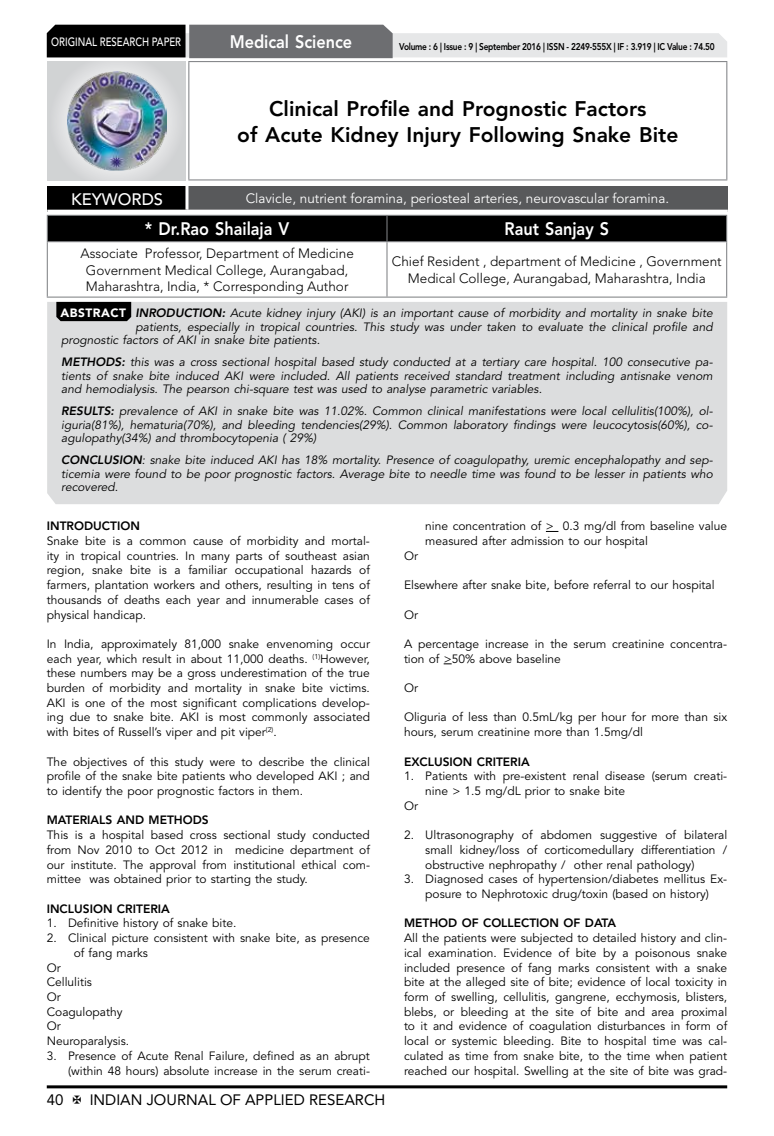
<style>
.page{position:relative;width:774px;height:1136px;background:#fff}
.page>*{position:absolute;margin:0;border:0;box-sizing:border-box;transform-origin:0 0}
.t1{font:800 21px/26.2px "Avenir LT Std";color:#000;text-align:center}
.t2{font:800 18px "Avenir LT Std";color:#fff;scale:.9 1}
.t3{font:500 16.5px "Avenir LT Std";color:#fff}
.t4{font:15px "Avenir LT Std";color:#000}
.t5{font:300 13.5px/16.2px "Avenir LT Std";color:#000;text-align:center}
.t6{font:13.5px "Avenir LT Std";color:#fff}
.t7{font:12px/14.7px "Avenir LT Std";color:#000;text-align:justify}
.t8{font:italic 12px/13.5px "Avenir LT Std";color:#000;text-align:justify}
.t9{font:800 12px "Avenir LT Std";color:#000}
.t10{font:500 12px "Avenir LT Std";color:#fff;scale:.8 1}
.t11{font:800 9.75px "Avenir LT Std";letter-spacing:-.03em;color:#000;scale:.85 1}
.s1{font-weight:900;font-style:normal;color:#fff}
.s2{font-weight:800}
</style>
<div class="page">
<hr style="left:47px;top:1085px;width:680px;height:3px;background:#000">
<div style="left:48px;top:62px;width:137px;height:118px;background:linear-gradient(to right,#d9dadb,#d9dadb)"></div>
<img style="left:68px;top:71px;width:99px;height:100px">
<svg style="left:47px;top:25px;width:680px;height:33px;background:#979899"></svg>
<hr style="left:188px;top:61px;width:539px;height:1px;background:#808285">
<hr style="left:188px;top:62px;width:1px;height:117px;background:#808285">
<hr style="left:726px;top:62px;width:1px;height:117px;background:#808285">
<hr style="left:188px;top:179px;width:539px;height:1px;background:#808285">
<div style="left:47px;top:215px;width:680px;height:26px;background:#000"></div>
<hr style="left:47px;top:241px;width:340px;height:1px;background:#808285">
<hr style="left:47px;top:242px;width:1px;height:54px;background:#808285">
<hr style="left:387px;top:241px;width:340px;height:1px;background:#808285">
<hr style="left:386px;top:242px;width:1px;height:54px;background:#808285">
<hr style="left:726px;top:242px;width:1px;height:54px;background:#808285">
<hr style="left:47px;top:296px;width:340px;height:1px;background:#808285">
<hr style="left:387px;top:296px;width:340px;height:1px;background:#808285">
<div style="left:47px;top:302px;width:680px;height:202px;background:#dcddde"></div>
<svg style="left:56px;top:302px;width:75px;height:19px"></svg>
<div style="left:47px;top:186px;width:140px;height:25px;background:#000"></div>
<div style="left:187px;top:186px;width:541px;height:25px;background:#58595b"></div>
<hr style="left:185px;top:186px;width:3px;height:24px;background:#fff">
<hr style="left:47px;top:210px;width:140px;height:3px;background:#fff">
<hr style="left:187px;top:210px;width:541px;height:3px;background:#fff">
<svg style="left:546px;top:531px;width:12px;height:1px"></svg>
<p class="t10" style="left:51px;top:34px;width:163px">ORIGINAL RESEARCH PAPER</p>
<h2 class="t2" style="left:230px;top:31px;width:138px">Medical Science</h2>
<p class="t11" style="left:399px;top:41px;width:373px">Volume : 6 | Issue : 9 | September 2016 | ISSN - 2249-555X | IF : 3.919 | IC Value : 74.50</p>
<h1 class="t1" style="left:237px;top:95px;width:442px">Clinical Profile and Prognostic Factors<br>of Acute Kidney Injury Following Snake Bite</h1>
<h3 class="t3" style="left:71px;top:189px;width:94px">KEYWORDS</h3>
<p class="t6" style="left:246px;top:190px;width:425px">Clavicle, nutrient foramina, periosteal arteries, neurovascular foramina.</p>
<h2 class="t2" style="left:145px;top:218px;width:162px">* Dr.Rao Shailaja V</h2>
<h2 class="t2" style="left:505px;top:218px;width:118px">Raut Sanjay S</h2>
<p class="t5" style="left:80px;top:245px;width:275px">Associate Professor, Department of Medicine<br>Government Medical College, Aurangabad,<br>Maharashtra, India, * Corresponding Author</p>
<p class="t5" style="left:392px;top:254px;width:331px">Chief Resident , department of Medicine , Government<br>Medical College, Aurangabad, Maharashtra, India</p>
<p class="t8" style="left:61px;top:306px;width:653px"><span class="s1">ABSTRACT</span> <span class="s2">INRODUCTION:</span> Acute kidney injury (AKI) is an important cause of morbidity and mortality in snake bite</p>
<p class="t8" style="left:135px;top:320px;width:579px">patients, especially in tropical countries. This study was under taken to evaluate the clinical profile and</p>
<p class="t8" style="left:61px;top:333px;width:260px">prognostic factors of AKI in snake bite patients.</p>
<p class="t8" style="left:61px;top:355px;width:653px"><span class="s2">METHODS:</span> this was a cross sectional hospital based study conducted at a tertiary care hospital. 100 consecutive pa&shy;tients of snake bite induced AKI were included. All patients received standard treatment including antisnake venom and hemodialysis. The pearson chi-square test was used to analyse parametric variables.</p>
<p class="t8" style="left:61px;top:404px;width:653px"><span class="s2">RESULTS:</span> prevalence of AKI in snake bite was 11.02%. Common clinical manifestations were local cellulitis(100%), ol&shy;iguria(81%), hematuria(70%), and bleeding tendencies(29%). Common laboratory findings were leucocytosis(60%), co&shy;agulopathy(34%) and thrombocytopenia ( 29%)</p>
<p class="t8" style="left:61px;top:453px;width:653px"><span class="s2">CONCLUSION</span>: snake bite induced AKI has 18% mortality. Presence of coagulopathy, uremic encephalopathy and sep&shy;ticemia were found to be poor prognostic factors. Average bite to needle time was found to be lesser in patients who recovered.</p>
<p class="t9" style="left:47px;top:519px;width:95px">INTRODUCTION</p>
<p class="t7" style="left:47px;top:533px;width:325px">Snake bite is a common cause of morbidity and mortal&shy;ity in tropical countries. In many parts of southeast asian region, snake bite is a familiar occupational hazards of farmers, plantation workers and others, resulting in tens of thousands of deaths each year and innumerable cases of physical handicap.</p>
<p class="t7" style="left:47px;top:636px;width:325px">In India, approximately 81,000 snake envenoming occur each year, which result in about 11,000 deaths. <sup>(1)</sup>However, these numbers may be a gross underestimation of the true burden of morbidity and mortality in snake bite victims.<br>AKI is one of the most significant complications develop&shy;ing due to snake bite. AKI is most commonly associated with bites of Russell’s viper and pit viper<sup>(2)</sup>.</p>
<p class="t7" style="left:47px;top:754px;width:325px">The objectives of this study were to describe the clinical profile of the snake bite patients who developed AKI ; and to identify the poor prognostic factors in them.</p>
<p class="t9" style="left:47px;top:813px;width:163px">MATERIALS AND METHODS</p>
<p class="t7" style="left:47px;top:827px;width:325px">This is a hospital based cross sectional study conducted from Nov 2010 to Oct 2012 in medicine department of our institute. The approval from institutional ethical com&shy;mittee was obtained prior to starting the study.</p>
<p class="t9" style="left:47px;top:901px;width:125px">INCLUSION CRITERIA</p>
<p class="t7" style="left:47px;top:916px;width:191px">1. Definitive history of snake bite.</p>
<p class="t7" style="left:47px;top:930px;width:325px">2. Clinical picture consistent with snake bite, as presence</p>
<p class="t7" style="left:74px;top:945px;width:76px">of fang marks</p>
<p class="t7" style="left:47px;top:960px;width:15px">Or</p>
<p class="t7" style="left:47px;top:974px;width:47px">Cellulitis</p>
<p class="t7" style="left:47px;top:989px;width:15px">Or</p>
<p class="t7" style="left:47px;top:1004px;width:77px">Coagulopathy</p>
<p class="t7" style="left:47px;top:1019px;width:15px">Or</p>
<p class="t7" style="left:47px;top:1033px;width:84px">Neuroparalysis.</p>
<p class="t7" style="left:47px;top:1048px;width:325px;text-align:right">3. Presence of Acute Renal Failure, defined as an abrupt (within 48 hours) absolute increase in the serum creati-</p>
<p class="t4" style="left:47px;top:1090px;width:18px">40</p>
<p class="t4" style="left:90px;top:1090px;width:297px">INDIAN JOURNAL OF APPLIED RESEARCH</p>
<p class="t7" style="left:425px;top:519px;width:303px">nine concentration of &gt; 0.3 mg/dl from baseline value measured after admission to our hospital</p>
<p class="t7" style="left:404px;top:548px;width:15px">Or</p>
<p class="t7" style="left:404px;top:578px;width:312px">Elsewhere after snake bite, before referral to our hospital</p>
<p class="t7" style="left:404px;top:607px;width:15px">Or</p>
<p class="t7" style="left:404px;top:636px;width:325px">A percentage increase in the serum creatinine concentra&shy;tion of &gt;50% above baseline</p>
<p class="t7" style="left:404px;top:680px;width:15px">Or</p>
<p class="t7" style="left:404px;top:710px;width:325px">Oliguria of less than 0.5mL/kg per hour for more than six hours, serum creatinine more than 1.5mg/dl</p>
<p class="t9" style="left:404px;top:754px;width:127px">EXCLUSION CRITERIA</p>
<p class="t7" style="left:404px;top:769px;width:325px">1. Patients with pre-existent renal disease (serum creati-</p>
<p class="t7" style="left:425px;top:783px;width:201px">nine &gt; 1.5 mg/dL prior to snake bite</p>
<p class="t7" style="left:404px;top:798px;width:15px">Or</p>
<p class="t7" style="left:425px;top:827px;width:303px;text-indent:-21px">2. Ultrasonography of abdomen suggestive of bilateral small kidney/loss of corticomedullary differentiation / obstructive nephropathy / other renal pathology)</p>
<p class="t7" style="left:404px;top:872px;width:325px;text-align:center">3. Diagnosed cases of hypertension/diabetes mellitus Ex&shy;posure to Nephrotoxic drug/toxin (based on history)</p>
<p class="t9" style="left:404px;top:916px;width:213px">METHOD OF COLLECTION OF DATA</p>
<p class="t7" style="left:404px;top:930px;width:325px">All the patients were subjected to detailed history and clin&shy;ical examination. Evidence of bite by a poisonous snake included presence of fang marks consistent with a snake bite at the alleged site of bite; evidence of local toxicity in form of swelling, cellulitis, gangrene, ecchymosis, blisters, blebs, or bleeding at the site of bite and area proximal to it and evidence of coagulation disturbances in form of local or systemic bleeding. Bite to hospital time was cal&shy;culated as time from snake bite, to the time when patient reached our hospital. Swelling at the site of bite was grad-</p>
</div>
